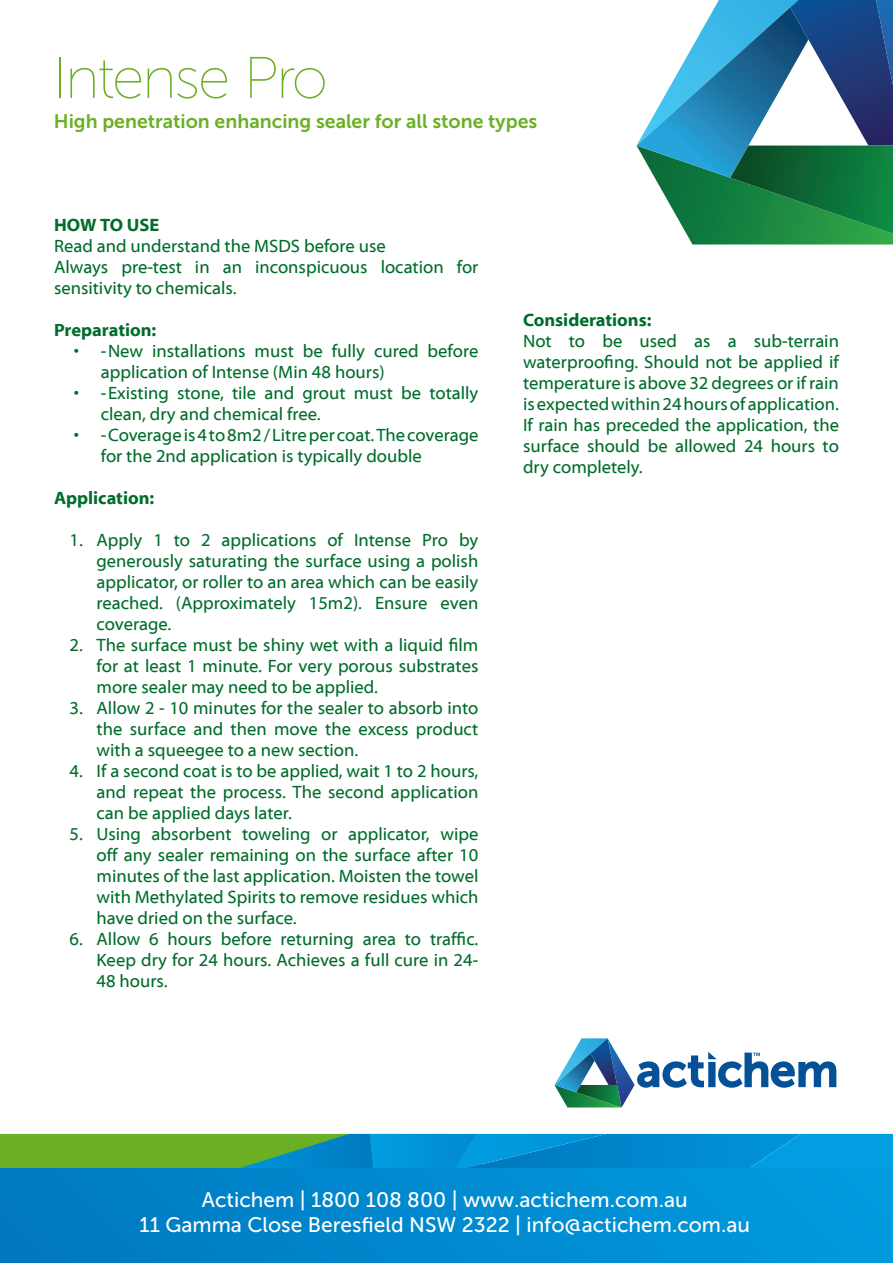
<style>
.page{position:relative;width:893px;height:1263px;background:#fff}
.page>*{position:absolute;margin:0;border:0;box-sizing:border-box;transform-origin:0 0}
.t1{font:300 58.5px "Museo Sans Display";letter-spacing:-.005em;color:#6baf24}
.t2{font:21px "Museo Sans 500";color:#fff}
.t3{font:19.5px "Museo Sans 700";color:#6baf24}
.t4{font:18px/21px "Myriad Web Pro";color:#006d2c;text-align:justify}
.t5{font:700 18px "Myriad Web Pro";color:#006d2c}
</style>
<div class="page">
<div style="left:0;top:1167px;width:893px;height:96px;background:linear-gradient(to right,#0079c0,#019bde)"></div>
<svg style="left:636px;top:0;width:257px;height:244px"></svg>
<svg style="left:554px;top:1038px;width:282px;height:69px"></svg>
<svg style="left:0;top:1134px;width:893px;height:34px;background:#24999a"></svg>
<p class="t1" style="left:54px;top:47px;width:275px">Intense Pro</p>
<p class="t3" style="left:54px;top:110px;width:485px">High penetration enhancing sealer for all stone types</p>
<p class="t5" style="left:54px;top:215px;width:107px">HOW TO USE</p>
<p class="t4" style="left:54px;top:236px;width:333px">Read and understand the MSDS before use</p>
<p class="t4" style="left:54px;top:257px;width:426px">Always pre-test in an inconspicuous location for sensitivity to chemicals.</p>
<p class="t5" style="left:54px;top:320px;width:104px">Preparation:</p>
<p class="t4" style="left:101px;top:341px;width:379px;text-indent:-27px">• -New installations must be fully cured before application of Intense (Min 48 hours)</p>
<p class="t4" style="left:101px;top:383px;width:379px;text-indent:-27px">• -Existing stone, tile and grout must be totally clean, dry and chemical free.</p>
<p class="t4" style="left:101px;top:425px;width:379px;text-indent:-27px">• -Coverage is 4 to 8m2 / Litre per coat. The coverage for the 2nd application is typically double</p>
<p class="t5" style="left:54px;top:488px;width:102px">Application:</p>
<p class="t4" style="left:97px;top:530px;width:383px;text-indent:-27px">1. Apply 1 to 2 applications of Intense Pro by generously saturating the surface using a polish applicator, or roller to an area which can be easily reached. (Approximately 15m2). Ensure even coverage.</p>
<p class="t4" style="left:97px;top:635px;width:383px;text-indent:-27px">2. The surface must be shiny wet with a liquid film for at least 1 minute. For very porous substrates more sealer may need to be applied.</p>
<p class="t4" style="left:97px;top:698px;width:383px;text-indent:-27px">3. Allow 2 - 10 minutes for the sealer to absorb into the surface and then move the excess product with a squeegee to a new section.</p>
<p class="t4" style="left:97px;top:761px;width:383px;text-indent:-27px">4. If a second coat is to be applied, wait 1 to 2 hours, and repeat the process. The second application can be applied days later.</p>
<p class="t4" style="left:97px;top:824px;width:383px;text-indent:-27px">5. Using absorbent toweling or applicator, wipe off any sealer remaining on the surface after 10 minutes of the last application. Moisten the towel with Methylated Spirits to remove residues which have dried on the surface.</p>
<p class="t4" style="left:97px;top:929px;width:383px;text-indent:-27px">6. Allow 6 hours before returning area to traffic.<br>Keep dry for 24 hours. Achieves a full cure in 24- 48 hours.</p>
<p class="t5" style="left:523px;top:310px;width:130px">Considerations:</p>
<p class="t4" style="left:523px;top:331px;width:317px">Not to be used as a sub-terrain waterproofing. Should not be applied if temperature is above 32 degrees or if rain is expected within 24 hours of application.<br>If rain has preceded the application, the surface should be allowed 24 hours to dry completely.</p>
<p class="t2" style="left:202px;top:1188px;width:487px">Actichem | 1800 108 800 | www.actichem.com.au</p>
<p class="t2" style="left:140px;top:1213px;width:612px">11 Gamma Close Beresfield NSW 2322 | info@actichem.com.au</p>
</div>
